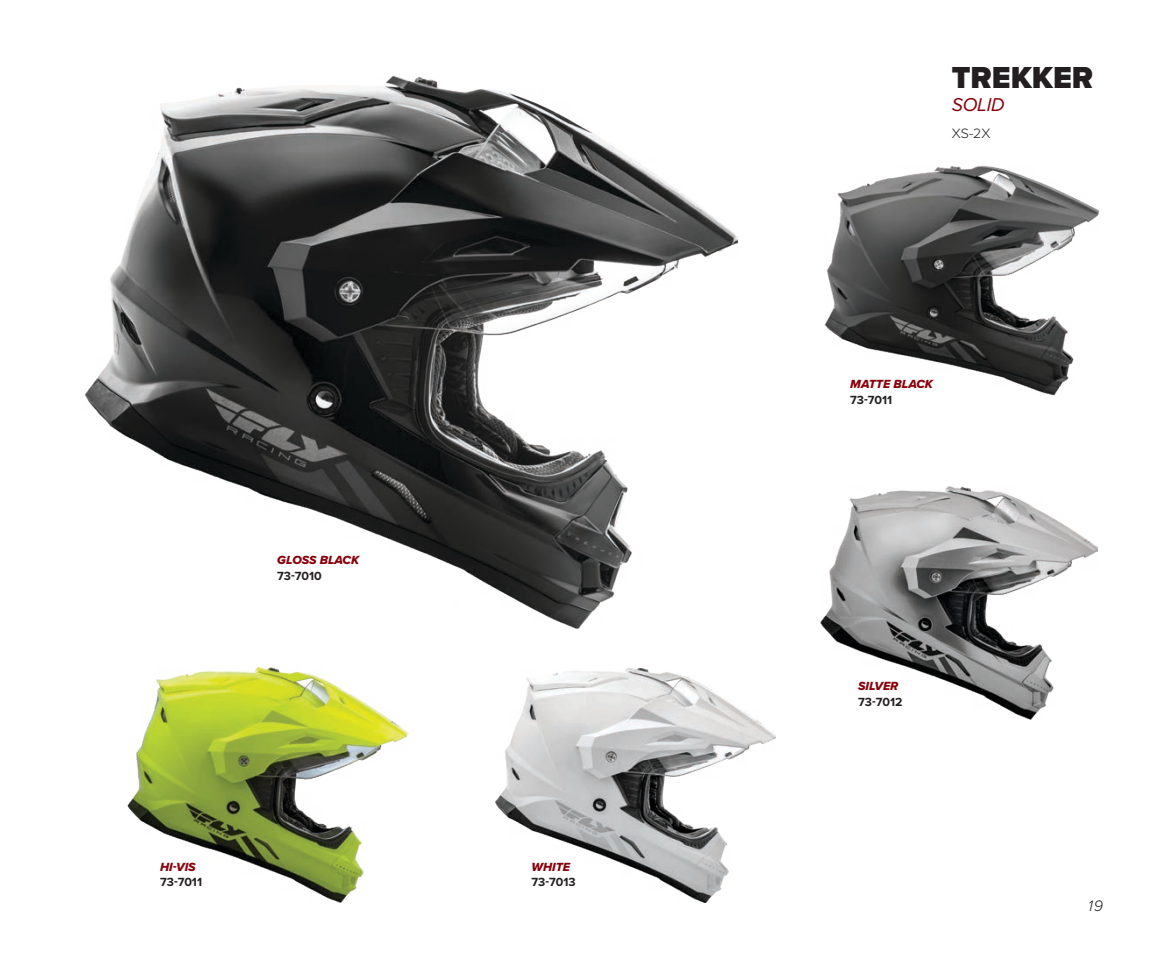
<style>
.page{position:relative;width:1166px;height:977px;background:#fff}
.page>*{position:absolute;margin:0;border:0;box-sizing:border-box;transform-origin:0 0}
.t1{font:900 31.5px "Proxima Nova";color:#231f20}
.t2{font:italic 19.25px "Proxima Nova";letter-spacing:-.015em;color:#88010a}
.t3{font:italic 300 15.75px "Proxima Nova";color:#231f20}
.t4{font:300 14px "Proxima Nova";color:#231f20}
.t5{font:12.25px/15.8px "Proxima Nova Extrabld It";color:#88010a}
.t6{font:700 12.25px/15.8px "Proxima Nova";color:#231f20}
.s1{font-family:"Proxima Nova";font-weight:700;color:#231f20}
.s2{font-family:"Proxima Nova Extrabld It";font-weight:400;color:#88010a}
</style>
<div class="page">
<img style="left:84px;top:76px;width:653px;height:553px">
<img style="left:824px;top:165px;width:275px;height:231px">
<img style="left:820px;top:486px;width:277px;height:234px">
<img style="left:495px;top:668px;width:281px;height:234px">
<img style="left:128px;top:667px;width:281px;height:235px">
<p class="t5" style="left:277px;top:552px;width:83px">GLOSS BLACK<br><span class="s1">73-7010</span></p>
<p class="t6" style="left:160px;top:858px;width:43px"><span class="s2">HI-VIS<br></span>73-7011</p>
<p class="t5" style="left:531px;top:858px;width:40px">WHITE</p>
<p class="t6" style="left:531px;top:874px;width:46px">73-7013</p>
<p class="t1" style="left:951px;top:54px;width:143px">TREKKER</p>
<p class="t2" style="left:951px;top:90px;width:54px">SOLID</p>
<p class="t4" style="left:951px;top:123px;width:40px">XS-2X</p>
<p class="t5" style="left:850px;top:376px;width:84px">MATTE BLACK<br><span class="s1">73-7011</span></p>
<p class="t5" style="left:858px;top:678px;width:42px">SILVER</p>
<p class="t6" style="left:858px;top:693px;width:46px">73-7012</p>
<p class="t3" style="left:1088px;top:893px;width:16px">19</p>
</div>
